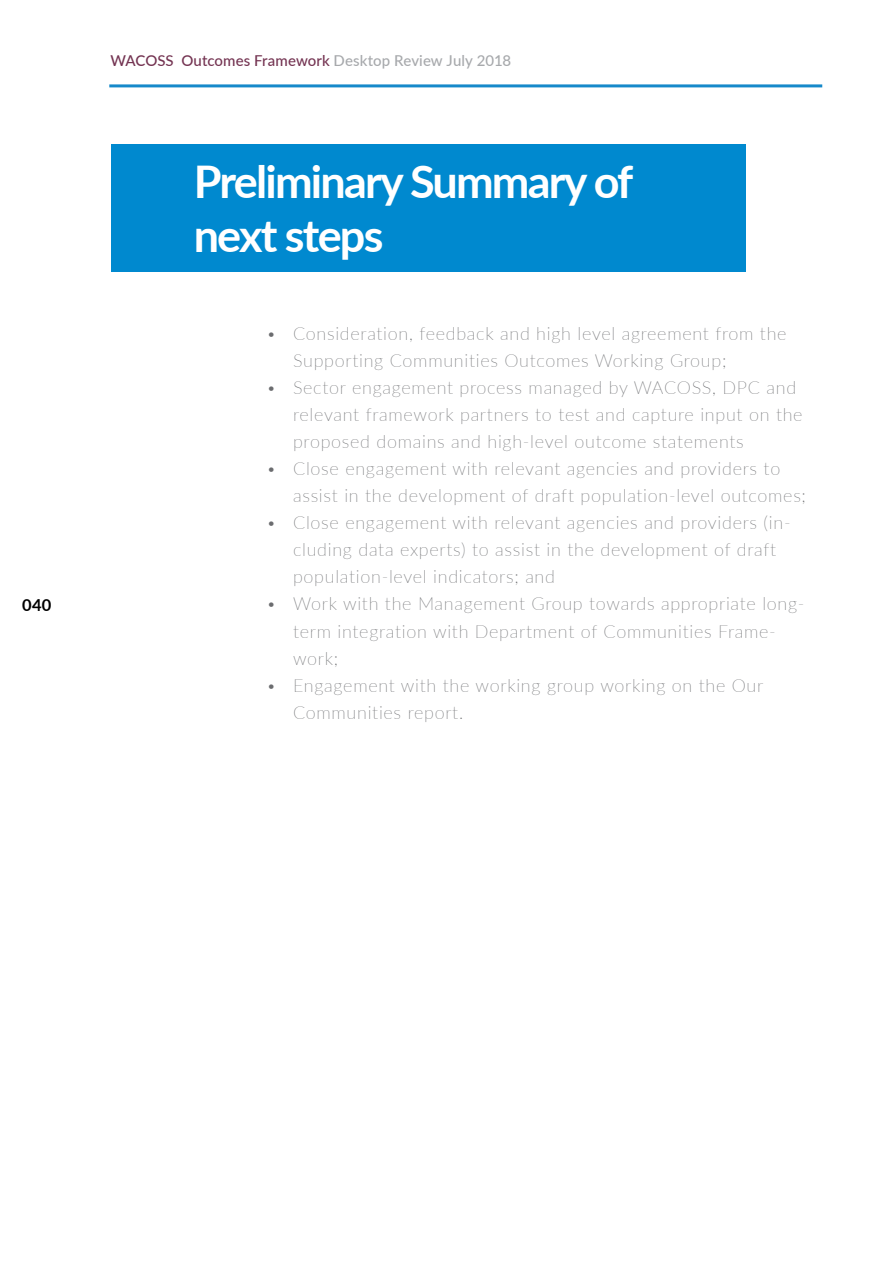
<style>
.page{position:relative;width:893px;height:1263px;background:#fff}
.page>*{position:absolute;margin:0;border:0;box-sizing:border-box;transform-origin:0 0}
.t1{font:700 45px/54px "Lato";letter-spacing:-.04em;color:#fff}
.t2{font:100 18px/27px "Lato";letter-spacing:.04em;color:#6b6c6f}
.t3{font:700 16.5px "Lato";color:#000}
.t4{font:500 15px "Lato";letter-spacing:.005em;color:#743452}
.s1{color:#a7a9ac}
</style>
<div class="page">
<hr style="left:109px;top:84px;width:713px;height:3px;background:#1689ca">
<div style="left:111px;top:144px;width:634px;height:128px;background:#0089cf"></div>
<p class="t3" style="left:22px;top:593px;width:31px">040</p>
<p class="t4" style="left:111px;top:50px;width:402px">WACOSS Outcomes Framework <span class="s1">Desktop Review July 2018</span></p>
<h1 class="t1" style="left:194px;top:153px;width:441px">Preliminary Summary of next steps</h1>
<p class="t2" style="left:293px;top:320px;width:495px;text-indent:-27px">• Consideration, feedback and high level agreement from the<br>Supporting Communities Outcomes Working Group;</p>
<p class="t2" style="left:293px;top:374px;width:511px;text-indent:-27px">• Sector engagement process managed by WACOSS, DPC and relevant framework partners to test and capture input on the proposed domains and high-level outcome statements</p>
<p class="t2" style="left:293px;top:455px;width:514px;text-indent:-27px">• Close engagement with relevant agencies and providers to assist in the development of draft population-level outcomes;</p>
<p class="t2" style="left:293px;top:509px;width:499px;text-indent:-27px">• Close engagement with relevant agencies and providers (in&shy;cluding data experts) to assist in the development of draft population-level indicators; and</p>
<p class="t2" style="left:293px;top:590px;width:513px;text-indent:-27px">• Work with the Management Group towards appropriate long&shy;term integration with Department of Communities Frame&shy;work;</p>
<p class="t2" style="left:293px;top:671px;width:472px;text-indent:-27px">• Engagement with the working group working on the Our<br>Communities report.</p>
</div>
